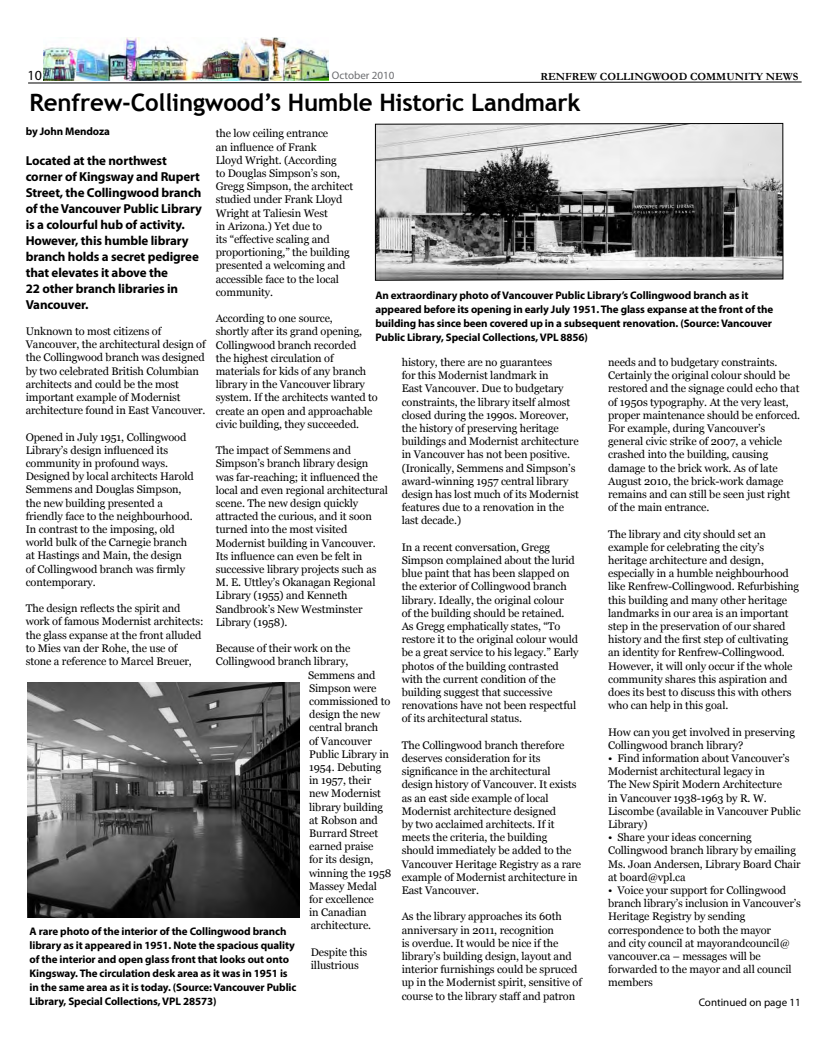
<style>
.page{position:relative;width:828px;height:1044px;background:#fff}
.page>*{position:absolute;margin:0;border:0;box-sizing:border-box;transform-origin:0 0}
.t1{font:700 24px "Trebuchet MS";letter-spacing:-.01em;color:#000}
.t2{font:14px "Myriad Pro";color:#000}
.t3{font:700 13px/16px "Myriad Pro";letter-spacing:-.01em;color:#000}
.t4{font:11px/13.2px "Georgia";letter-spacing:-.01em;color:#000}
.t5{font:700 11px/14px "Myriad Pro";letter-spacing:-.01em;color:#000}
.t6{font:700 11px "Garamond";color:#000}
.t7{font:11px "Myriad Pro";color:#000}
.t8{font:11px "Myriad Pro";color:#6d6e71}
</style>
<div class="page">
<img style="left:44px;top:37px;width:284px;height:43px">
<svg style="left:28px;top:82px;width:774px;height:1px"></svg>
<svg style="left:375px;top:123px;width:408px;height:158px;background:#979797"></svg>
<img style="left:27px;top:682px;width:273px;height:236px">
<p class="t2" style="left:28px;top:66px;width:16px">10</p>
<p class="t8" style="left:332px;top:69px;width:64px">October 2010</p>
<p class="t6" style="left:540px;top:71px;width:260px">RENFREW COLLINGWOOD COMMUNITY NEWS</p>
<h1 class="t1" style="left:30px;top:88px;width:552px">Renfrew-Collingwood’s Humble Historic Landmark</h1>
<p class="t5" style="left:26px;top:124px;width:86px">by John Mendoza</p>
<p class="t3" style="left:26px;top:152px;width:178px">Located at the northwest corner of Kingsway and Rupert<br>Street, the Collingwood branch of the Vancouver Public Library is a colourful hub of activity.<br>However, this humble library branch holds a secret pedigree that elevates it above the<br>22 other branch libraries in<br>Vancouver.</p>
<p class="t4" style="left:26px;top:324px;width:181px">Unknown to most citizens of Vancouver, the architectural design of the Collingwood branch was designed by two celebrated British Columbian architects and could be the most important example of Modernist architecture found in East Vancouver.</p>
<p class="t4" style="left:26px;top:430px;width:170px">Opened in July 1951, Collingwood<br>Library’s design influenced its community in profound ways.<br>Designed by local architects Harold<br>Semmens and Douglas Simpson, the new building presented a friendly face to the neighbourhood.<br>In contrast to the imposing, old world bulk of the Carnegie branch at Hastings and Main, the design of Collingwood branch was firmly contemporary.</p>
<p class="t4" style="left:26px;top:602px;width:179px">The design reflects the spirit and work of famous Modernist architects: the glass expanse at the front alluded to Mies van der Rohe, the use of stone a reference to Marcel Breuer,</p>
<p class="t4" style="left:216px;top:127px;width:139px">the low ceiling entrance<br>an influence of Frank<br>Lloyd Wright. (According<br>to Douglas Simpson’s son,<br>Gregg Simpson, the architect studied under Frank Lloyd<br>Wright at Taliesin West<br>in Arizona.) Yet due to<br>its “effective scaling and proportioning,” the building presented a welcoming and accessible face to the local community.</p>
<p class="t4" style="left:216px;top:312px;width:164px">According to one source,<br>shortly after its grand opening,<br>Collingwood branch recorded<br>the highest circulation of materials for kids of any branch library in the Vancouver library system. If the architects wanted to create an open and approachable civic building, they succeeded.</p>
<p class="t4" style="left:216px;top:444px;width:174px">The impact of Semmens and<br>Simpson’s branch library design was far-reaching; it influenced the local and even regional architectural scene. The new design quickly attracted the curious, and it soon turned into the most visited<br>Modernist building in Vancouver.<br>Its influence can even be felt in successive library projects such as<br>M. E. Uttley’s Okanagan Regional<br>Library (1955) and Kenneth<br>Sandbrook’s New Westminster<br>Library (1958).</p>
<p class="t4" style="left:216px;top:642px;width:136px">Because of their work on the</p>
<p class="t4" style="left:216px;top:655px;width:134px">Collingwood branch library,</p>
<p class="t4" style="left:308px;top:668px;width:69px">Semmens and</p>
<p class="t4" style="left:309px;top:681px;width:69px">Simpson were</p>
<p class="t4" style="left:309px;top:694px;width:83px">commissioned to</p>
<p class="t4" style="left:309px;top:708px;width:73px">design the new</p>
<p class="t4" style="left:309px;top:721px;width:71px">central branch</p>
<p class="t4" style="left:309px;top:734px;width:64px">of Vancouver</p>
<p class="t4" style="left:309px;top:747px;width:81px">Public Library in</p>
<p class="t4" style="left:309px;top:760px;width:74px">1954. Debuting</p>
<p class="t4" style="left:309px;top:774px;width:64px">in 1957, their</p>
<p class="t4" style="left:309px;top:787px;width:73px">new Modernist</p>
<p class="t4" style="left:309px;top:800px;width:75px">library building</p>
<p class="t4" style="left:309px;top:813px;width:70px">at Robson and</p>
<p class="t4" style="left:309px;top:826px;width:71px">Burrard Street</p>
<p class="t4" style="left:309px;top:840px;width:66px">earned praise</p>
<p class="t4" style="left:309px;top:853px;width:66px">for its design,</p>
<p class="t4" style="left:309px;top:866px;width:84px">winning the 1958</p>
<p class="t4" style="left:309px;top:879px;width:69px">Massey Medal</p>
<p class="t4" style="left:309px;top:892px;width:66px">for excellence</p>
<p class="t4" style="left:309px;top:906px;width:59px">in Canadian</p>
<p class="t4" style="left:311px;top:919px;width:62px">architecture.</p>
<p class="t4" style="left:311px;top:945px;width:58px">Despite this illustrious</p>
<p class="t5" style="left:375px;top:288px;width:399px">An extraordinary photo of Vancouver Public Library’s Collingwood branch as it appeared before its opening in early July 1951. The glass expanse at the front of the building has since been covered up in a subsequent renovation. (Source: Vancouver Public Library, Special Collections, VPL 8856)</p>
<p class="t4" style="left:402px;top:356px;width:179px">history, there are no guarantees<br>for this Modernist landmark in<br>East Vancouver. Due to budgetary constraints, the library itself almost closed during the 1990s. Moreover, the history of preserving heritage buildings and Modernist architecture in Vancouver has not been positive. (Ironically, Semmens and Simpson’s award-winning 1957 central library design has lost much of its Modernist features due to a renovation in the last decade.)</p>
<p class="t4" style="left:402px;top:540px;width:178px">In a recent conversation, Gregg Simpson complained about the lurid blue paint that has been slapped on the exterior of Collingwood branch library. Ideally, the original colour<br>of the building should be retained.<br>As Gregg emphatically states, “To restore it to the original colour would be a great service to his legacy.” Early photos of the building contrasted with the current condition of the building suggest that successive renovations have not been respectful of its architectural status.</p>
<p class="t4" style="left:402px;top:738px;width:181px">The Collingwood branch therefore deserves consideration for its significance in the architectural design history of Vancouver. It exists as an east side example of local Modernist architecture designed<br>by two acclaimed architects. If it meets the criteria, the building should immediately be added to the Vancouver Heritage Registry as a rare example of Modernist architecture in East Vancouver.</p>
<p class="t4" style="left:402px;top:910px;width:182px">As the library approaches its 60th anniversary in 2011, recognition<br>is overdue. It would be nice if the library’s building design, layout and interior furnishings could be spruced up in the Modernist spirit, sensitive of course to the library staff and patron</p>
<p class="t4" style="left:608px;top:356px;width:194px">needs and to budgetary constraints.<br>Certainly the original colour should be restored and the signage could echo that of 1950s typography. At the very least, proper maintenance should be enforced.<br>For example, during Vancouver’s general civic strike of 2007, a vehicle crashed into the building, causing damage to the brick work. As of late August 2010, the brick-work damage remains and can still be seen just right of the main entrance.</p>
<p class="t4" style="left:608px;top:527px;width:193px">The library and city should set an example for celebrating the city’s heritage architecture and design, especially in a humble neighbourhood like Renfrew-Collingwood. Refurbishing this building and many other heritage landmarks in our area is an important step in the preservation of our shared history and the first step of cultivating an identity for Renfrew-Collingwood.<br>However, it will only occur if the whole community shares this aspiration and does its best to discuss this with others who can help in this goal.</p>
<p class="t4" style="left:608px;top:725px;width:188px">How can you get involved in preserving<br>Collingwood branch library?</p>
<p class="t4" style="left:608px;top:752px;width:194px">• Find information about Vancouver’s<br>Modernist architectural legacy in<br>The New Spirit Modern Architecture<br>in Vancouver 1938-1963 by R. W.<br>Liscombe (available in Vancouver Public<br>Library)</p>
<p class="t4" style="left:608px;top:831px;width:194px">• Share your ideas concerning<br>Collingwood branch library by emailing<br>Ms. Joan Andersen, Library Board Chair at board@vpl.ca</p>
<p class="t4" style="left:608px;top:884px;width:194px">• Voice your support for Collingwood branch library’s inclusion in Vancouver’s<br>Heritage Registry by sending correspondence to both the mayor<br>and city council at mayorandcouncil@ vancouver.ca – messages will be forwarded to the mayor and all council members</p>
<p class="t5" style="left:30px;top:923px;width:268px">A rare photo of the interior of the Collingwood branch library as it appeared in 1951. Note the spacious quality of the interior and open glass front that looks out onto Kingsway. The circulation desk area as it was in 1951 is in the same area as it is today. (Source: Vancouver Public Library, Special Collections, VPL 28573)</p>
<p class="t7" style="left:699px;top:995px;width:104px">Continued on page 11</p>
</div>
